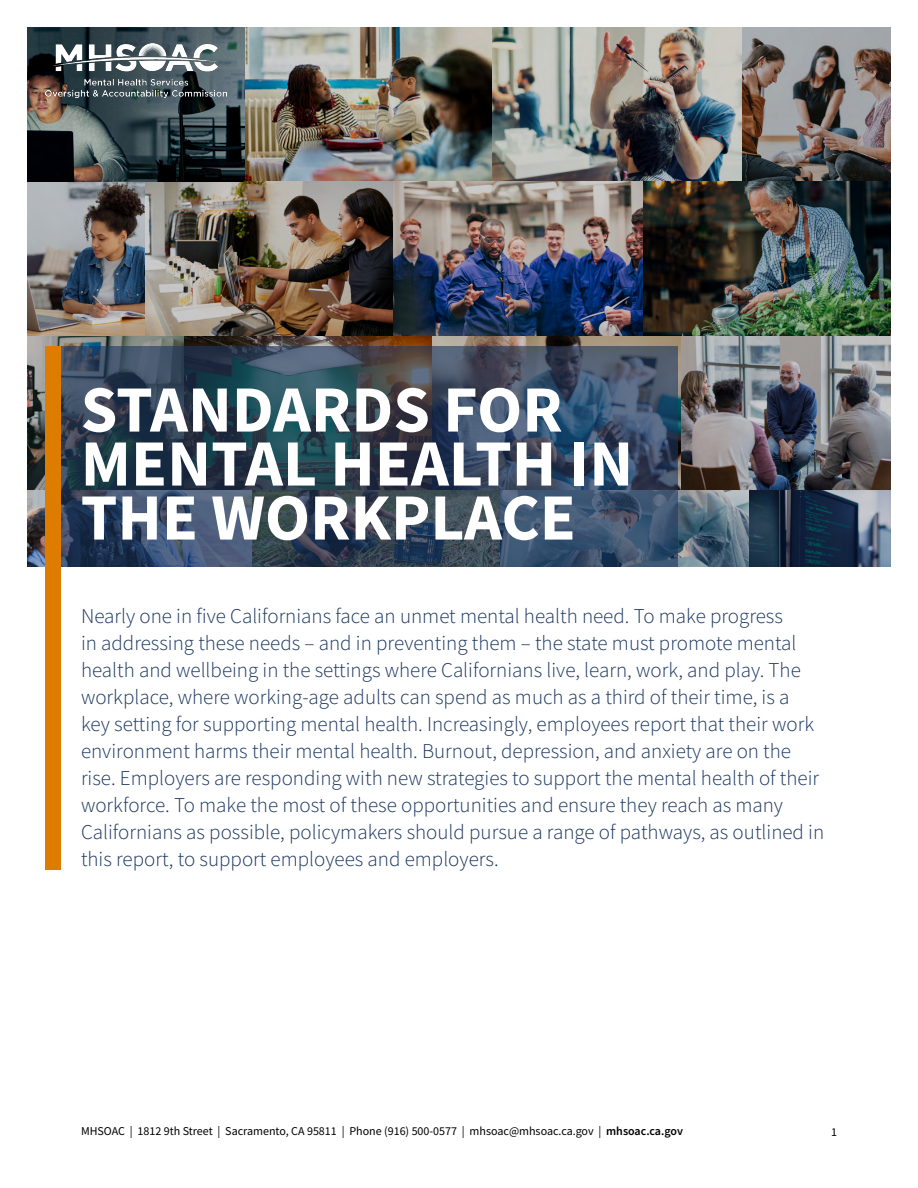
<style>
.page{position:relative;width:918px;height:1188px;background:#fff}
.page>*{position:absolute;margin:0;border:0;box-sizing:border-box;transform-origin:0 0}
.t1{font:700 66px/54px "Source Sans Pro";color:#fff}
.t2{font:300 21px/27px "Source Sans Pro";color:#1b365f}
.t3{font:12px "Source Sans Pro";color:#000}
.s1{font-weight:600}
</style>
<div class="page">
<img style="left:27px;top:27px;width:864px;height:540px">
<img style="left:45px;top:43px;width:181px;height:55px">
<svg style="left:60px;top:346px;width:617px;height:221px;background:#34475c"></svg>
<div style="left:45px;top:346px;width:15px;height:523px;background:#de7c00"></div>
<h1 class="t1" style="left:81px;top:382px;width:554px">STANDARDS FOR<br>MENTAL HEALTH IN<br>THE WORKPLACE</h1>
<p class="t2" style="left:81px;top:603px;width:745px">Nearly one in five Californians face an unmet mental health need. To make progress<br>in addressing these needs – and in preventing them – the state must promote mental health and wellbeing in the settings where Californians live, learn, work, and play. The workplace, where working-age adults can spend as much as a third of their time, is a<br>key setting for supporting mental health. Increasingly, employees report that their work environment harms their mental health. Burnout, depression, and anxiety are on the rise. Employers are responding with new strategies to support the mental health of their workforce. To make the most of these opportunities and ensure they reach as many Californians as possible, policymakers should pursue a range of pathways, as outlined in this report, to support employees and employers.</p>
<p class="t3" style="left:81px;top:1123px;width:603px">MHSOAC | 1812 9th Street | Sacramento, CA 95811 | Phone (916) 500-0577 | mhsoac@mhsoac.ca.gov | <span class="s1">mhsoac.ca.gov</span></p>
<p class="t3" style="left:831px;top:1125px;width:7px">1</p>
</div>
